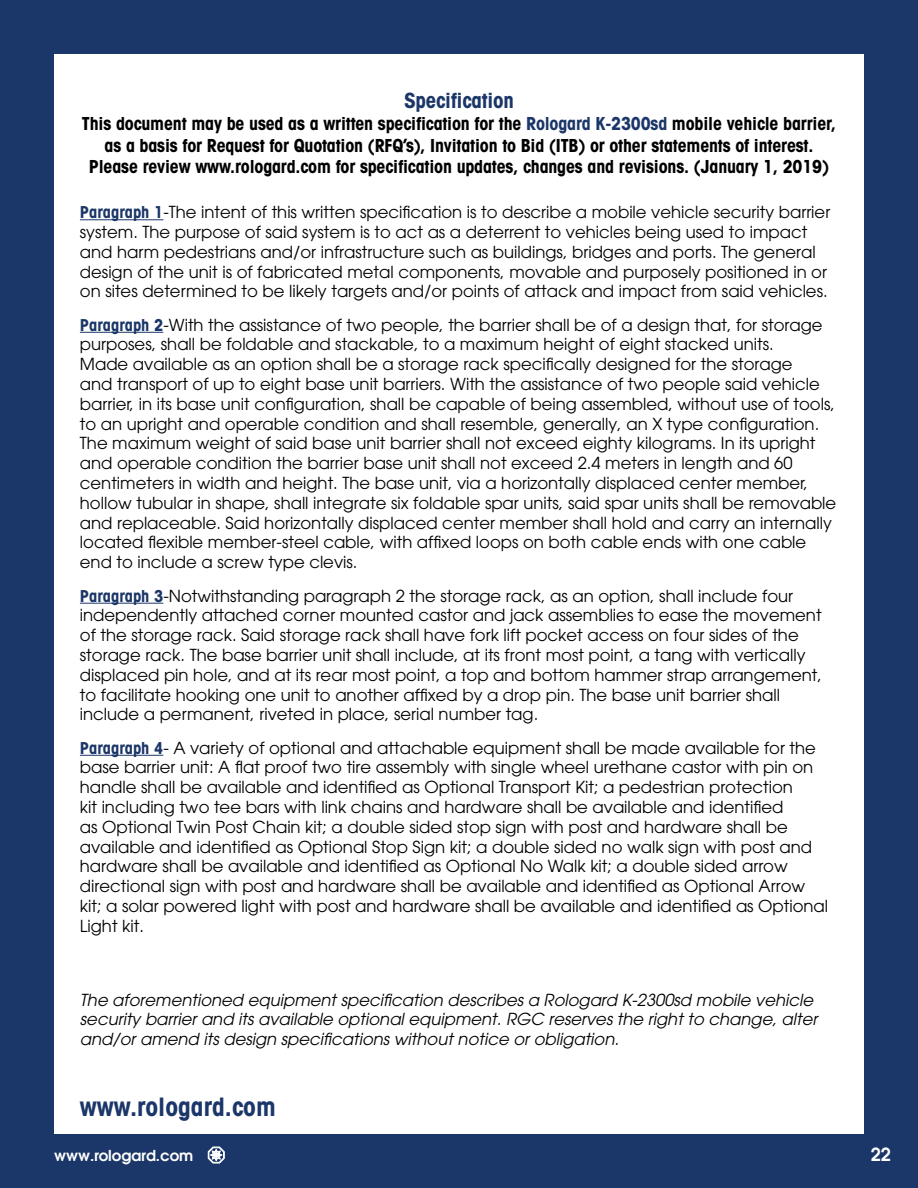
<style>
.page{position:relative;width:918px;height:1188px;background:#1b3668}
.page>*{position:absolute;margin:0;border:0;box-sizing:border-box;transform-origin:0 0}
.t1{font:700 condensed 25.5px "Avant Garde";color:#1b3668}
.t2{font:700 condensed 21px "Avant Garde";letter-spacing:-.01em;color:#1b3668}
.t3{font:700 condensed 18px/21.6px "Avant Garde";letter-spacing:-.01em;color:#000;text-align:center}
.t4{font:600 18px "Avant Garde";color:#fff}
.t5{font:16.5px/19.8px "Avant Garde";color:#000}
.t6{font:italic 16.5px/19.8px "Avant Garde";color:#000}
.t7{font:600 15px "Avant Garde";color:#fff}
.s1{color:#1b3668}
.s2{font-weight:700;font-stretch:condensed;color:#1b3668}
</style>
<div class="page">
<svg style="left:208px;top:1147px;width:17px;height:16px"></svg>
<div style="left:54px;top:54px;width:810px;height:1080px;background:#fff"></div>
<hr style="left:80px;top:219px;width:83px;height:1px;background:#1b3668">
<hr style="left:80px;top:332px;width:83px;height:1px;background:#1b3668">
<hr style="left:80px;top:603px;width:83px;height:1px;background:#1b3668">
<hr style="left:80px;top:755px;width:83px;height:1px;background:#1b3668">
<p class="t2" style="left:404px;top:87px;width:111px">Specification</p>
<p class="t3" style="left:82px;top:112px;width:756px">This document may be used as a written specification for the <span class="s1">Rologard K-2300sd</span> mobile vehicle barrier, as a basis for Request for Quotation (RFQ’s), Invitation to Bid (ITB) or other statements of interest.<br>Please review www.rologard.com for specification updates, changes and revisions. (January 1, 2019)</p>
<p class="t5" style="left:80px;top:202px;width:752px"><span class="s2">Paragraph 1</span>-The intent of this written specification is to describe a mobile vehicle security barrier system. The purpose of said system is to act as a deterrent to vehicles being used to impact and harm pedestrians and/or infrastructure such as buildings, bridges and ports. The general design of the unit is of fabricated metal components, movable and purposely positioned in or on sites determined to be likely targets and/or points of attack and impact from said vehicles.</p>
<p class="t5" style="left:80px;top:315px;width:758px"><span class="s2">Paragraph 2</span>-With the assistance of two people, the barrier shall be of a design that, for storage purposes, shall be foldable and stackable, to a maximum height of eight stacked units.<br>Made available as an option shall be a storage rack specifically designed for the storage<br>and transport of up to eight base unit barriers. With the assistance of two people said vehicle barrier, in its base unit configuration, shall be capable of being assembled, without use of tools, to an upright and operable condition and shall resemble, generally, an X type configuration.<br>The maximum weight of said base unit barrier shall not exceed eighty kilograms. In its upright and operable condition the barrier base unit shall not exceed 2.4 meters in length and 60 centimeters in width and height. The base unit, via a horizontally displaced center member, hollow tubular in shape, shall integrate six foldable spar units, said spar units shall be removable and replaceable. Said horizontally displaced center member shall hold and carry an internally located flexible member-steel cable, with affixed loops on both cable ends with one cable end to include a screw type clevis.</p>
<p class="t5" style="left:80px;top:586px;width:744px"><span class="s2">Paragraph 3</span>-Notwithstanding paragraph 2 the storage rack, as an option, shall include four independently attached corner mounted castor and jack assemblies to ease the movement of the storage rack. Said storage rack shall have fork lift pocket access on four sides of the storage rack. The base barrier unit shall include, at its front most point, a tang with vertically displaced pin hole, and at its rear most point, a top and bottom hammer strap arrangement, to facilitate hooking one unit to another affixed by a drop pin. The base unit barrier shall include a permanent, riveted in place, serial number tag.</p>
<p class="t5" style="left:80px;top:738px;width:750px"><span class="s2">Paragraph 4</span>- A variety of optional and attachable equipment shall be made available for the base barrier unit: A flat proof two tire assembly with single wheel urethane castor with pin on handle shall be available and identified as Optional Transport Kit; a pedestrian protection<br>kit including two tee bars with link chains and hardware shall be available and identified<br>as Optional Twin Post Chain kit; a double sided stop sign with post and hardware shall be available and identified as Optional Stop Sign kit; a double sided no walk sign with post and hardware shall be available and identified as Optional No Walk kit; a double sided arrow directional sign with post and hardware shall be available and identified as Optional Arrow kit; a solar powered light with post and hardware shall be available and identified as Optional Light kit.</p>
<p class="t6" style="left:80px;top:990px;width:739px">The aforementioned equipment specification describes a Rologard K-2300sd mobile vehicle security barrier and its available optional equipment. RGC reserves the right to change, alter and/or amend its design specifications without notice or obligation.</p>
<h1 class="t1" style="left:80px;top:1091px;width:197px">www.rologard.com</h1>
<p class="t7" style="left:54px;top:1146px;width:141px">www.rologard.com</p>
<p class="t4" style="left:871px;top:1143px;width:22px">22</p>
</div>
